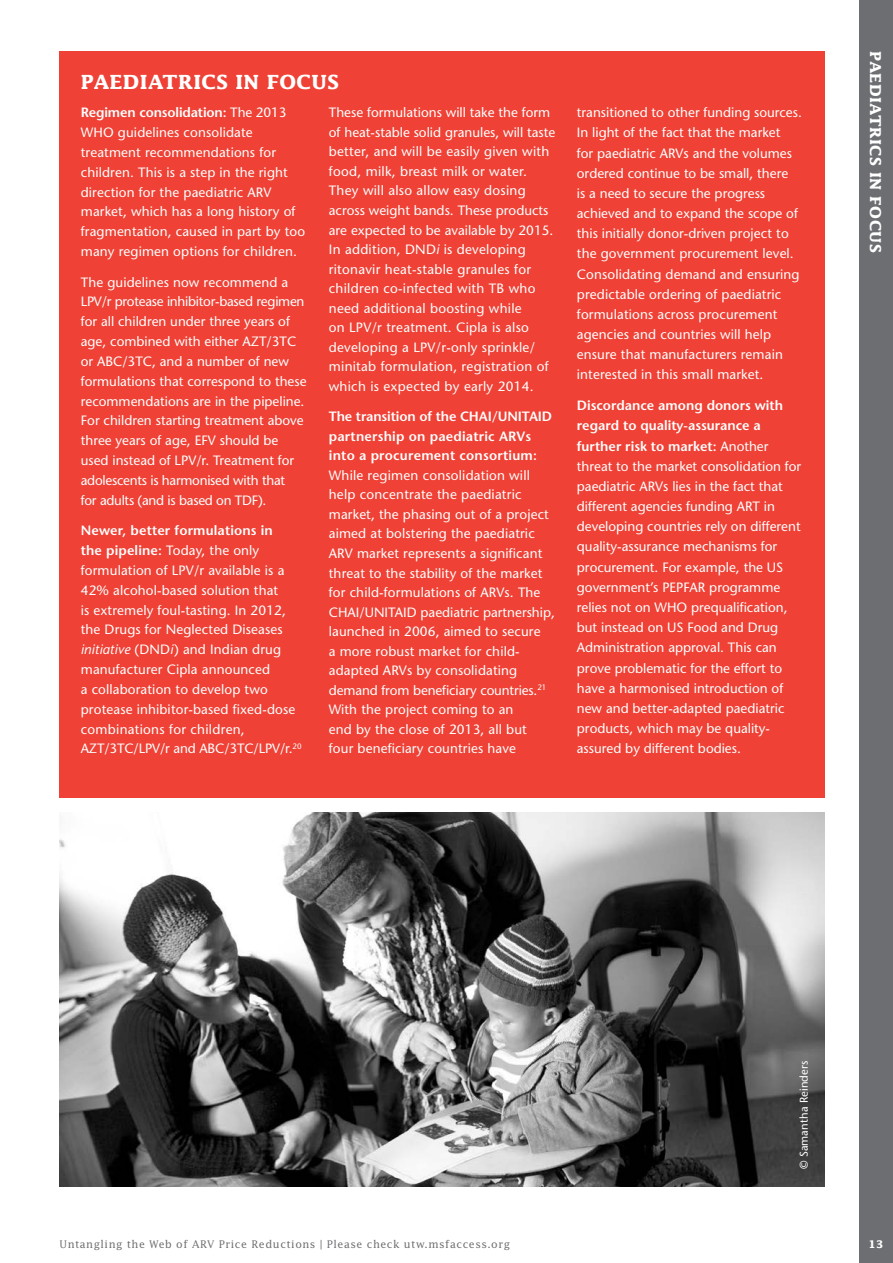
<style>
.page{position:relative;width:893px;height:1263px;background:#fff}
.page>*{position:absolute;margin:0;border:0;box-sizing:border-box;transform-origin:0 0}
.t1{font:700 19.5px "Lucida";color:#fff}
.t2{font:700 15px "Lucida";color:#fff}
.t3{font:13.5px/20.1px "Stone Sans";letter-spacing:.01em;color:#fff}
.t4{font:600 13.5px/19.5px "Stone Sans";letter-spacing:.015em;color:#fff}
.t5{font:11.25px "Stone Sans";letter-spacing:.01em;color:#fff}
.t6{font:10.5px "Lucida";letter-spacing:.05em;color:#6d6e71}
.t7{font:700 10.5px "Lucida";color:#fff}
.s1{font-weight:600}
.s2{font-style:italic}
</style>
<div class="page">
<div style="left:859px;top:0;width:34px;height:1263px;background:#6d6e71"></div>
<div style="left:60px;top:51px;width:765px;height:746px;background:#ef4135"></div>
<img style="left:60px;top:812px;width:765px;height:374px">
<h1 class="t1" style="left:81px;top:71px;width:27px">PAEDIATRICS</h1>
<h1 class="t1" style="left:235px;top:71px;width:60px">IN FOCUS</h1>
<p class="t3" style="left:81px;top:103px;width:226px"><span class="s1">Regimen consolidation:</span> The 2013<br>WHO guidelines consolidate treatment recommendations for children. This is a step in the right direction for the paediatric ARV market, which has a long history of fragmentation, caused in part by too many regimen options for children.</p>
<p class="t3" style="left:81px;top:272px;width:227px">The guidelines now recommend a LPV/r protease inhibitor-based regimen for all children under three years of age, combined with either AZT/3TC or ABC/3TC, and a number of new formulations that correspond to these recommendations are in the pipeline.<br>For children starting treatment above three years of age, EFV should be used instead of LPV/r. Treatment for adolescents is harmonised with that<br>for adults (and is based on TDF).</p>
<p class="t3" style="left:81px;top:520px;width:222px"><span class="s1">Newer, better formulations in<br>the pipeline:</span> Today, the only formulation of LPV/r available is a 42% alcohol-based solution that<br>is extremely foul-tasting. In 2012, the Drugs for Neglected Diseases <span class="s2">initiative</span> (DND<span class="s2">i</span>) and Indian drug manufacturer Cipla announced<br>a collaboration to develop two protease inhibitor-based fixed-dose combinations for children, AZT/3TC/LPV/r and ABC/3TC/LPV/r.<sup>20</sup></p>
<p class="t3" style="left:329px;top:103px;width:228px;line-height:19.5px">These formulations will take the form of heat-stable solid granules, will taste better, and will be easily given with food, milk, breast milk or water.<br>They will also allow easy dosing across weight bands. These products are expected to be available by 2015.<br>In addition, DND<span class="s2">i</span> is developing ritonavir heat-stable granules for children co-infected with TB who need additional boosting while<br>on LPV/r treatment. Cipla is also developing a LPV/r-only sprinkle/ minitab formulation, registration of which is expected by early 2014.</p>
<p class="t4" style="left:329px;top:406px;width:225px">The transition of the CHAI/UNITAID partnership on paediatric ARVs into a procurement consortium:</p>
<p class="t3" style="left:329px;top:465px;width:228px;line-height:19.5px">While regimen consolidation will help concentrate the paediatric market, the phasing out of a project aimed at bolstering the paediatric ARV market represents a significant threat to the stability of the market for child-formulations of ARVs. The CHAI/UNITAID paediatric partnership, launched in 2006, aimed to secure<br>a more robust market for child&shy;adapted ARVs by consolidating demand from beneficiary countries.<sup>21<br></sup>With the project coming to an<br>end by the close of 2013, all but<br>four beneficiary countries have</p>
<p class="t3" style="left:577px;top:102px;width:226px">transitioned to other funding sources.<br>In light of the fact that the market<br>for paediatric ARVs and the volumes ordered continue to be small, there<br>is a need to secure the progress achieved and to expand the scope of this initially donor-driven project to the government procurement level.<br>Consolidating demand and ensuring predictable ordering of paediatric formulations across procurement agencies and countries will help ensure that manufacturers remain interested in this small market.</p>
<p class="t3" style="left:577px;top:395px;width:226px"><span class="s1">Discordance among donors with regard to quality-assurance a further risk to market:</span> Another threat to the market consolidation for paediatric ARVs lies in the fact that different agencies funding ART in developing countries rely on different quality-assurance mechanisms for procurement. For example, the US government’s PEPFAR programme relies not on WHO prequalification, but instead on US Food and Drug Administration approval. This can prove problematic for the effort to have a harmonised introduction of new and better-adapted paediatric products, which may be quality&shy;assured by different bodies.</p>
<p class="t2" style="left:884px;top:51px;width:202px;rotate:90deg">PAEDIATRICS IN FOCUS</p>
<p class="t5" style="left:797px;top:1169px;width:110px;rotate:-90deg">© Samantha Reinders</p>
<p class="t6" style="left:60px;top:1238px;width:452px">Untangling the Web of ARV Price Reductions | Please check utw.msfaccess.org</p>
<p class="t7" style="left:868px;top:1238px;width:16px">13</p>
</div>
